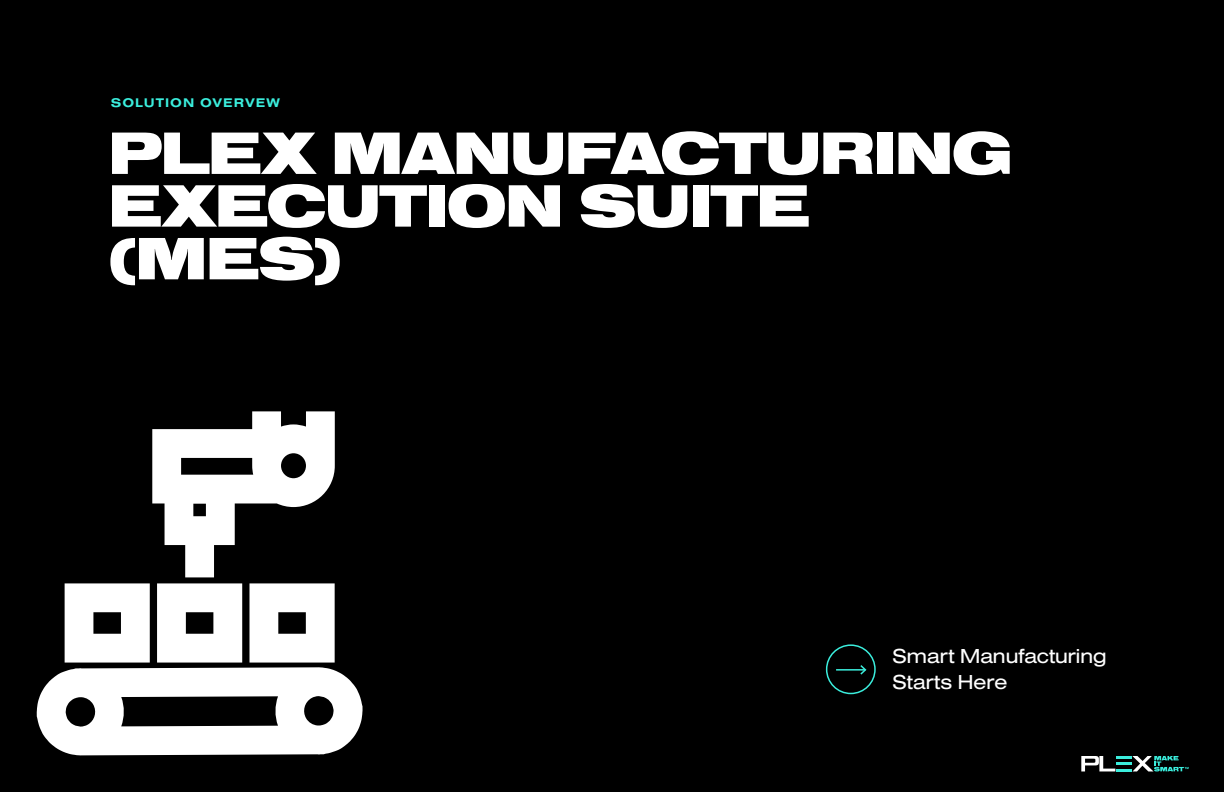
<style>
.page{position:relative;width:1224px;height:792px;background:#000}
.page>*{position:absolute;margin:0;border:0;box-sizing:border-box;transform-origin:0 0}
.cover_headline_-whit{font:900 62px/52.7px "Nimbus San Ext";letter-spacing:-.04em;color:#fff}
.cover_headline_-whit-2{font:21px/26px "Nimbus San Ext";letter-spacing:-.03em;color:#fff}
.cover_over-headline{font:700 13px "Nimbus San Ext";letter-spacing:.075em;color:#3beedd}
</style>
<div class="page">
<svg style="left:1081px;top:756px;width:108px;height:15px"></svg>
<hr style="left:836px;top:669px;width:29px;height:2px;background:#3beedd">
<svg style="left:859px;top:665px;width:8px;height:10px"></svg>
<div style="left:826px;top:644px;width:50px;height:50px;border:2px solid #3beedd;border-radius:50%"></div>
<svg style="left:37px;top:583px;width:326px;height:172px"></svg>
<svg style="left:152px;top:411px;width:183px;height:166px"></svg>
<p class="cover_over-headline" style="left:111px;top:94px;width:171px">SOLUTION OVERVEW</p>
<p class="cover_headline_-whit" style="left:108px;top:128px;width:906px">PLEX MANUFACTURING<br>EXECUTION SUITE (MES)</p>
<p class="cover_headline_-whit-2" style="left:892px;top:642px;width:216px">Smart Manufacturing<br>Starts Here</p>
</div>
